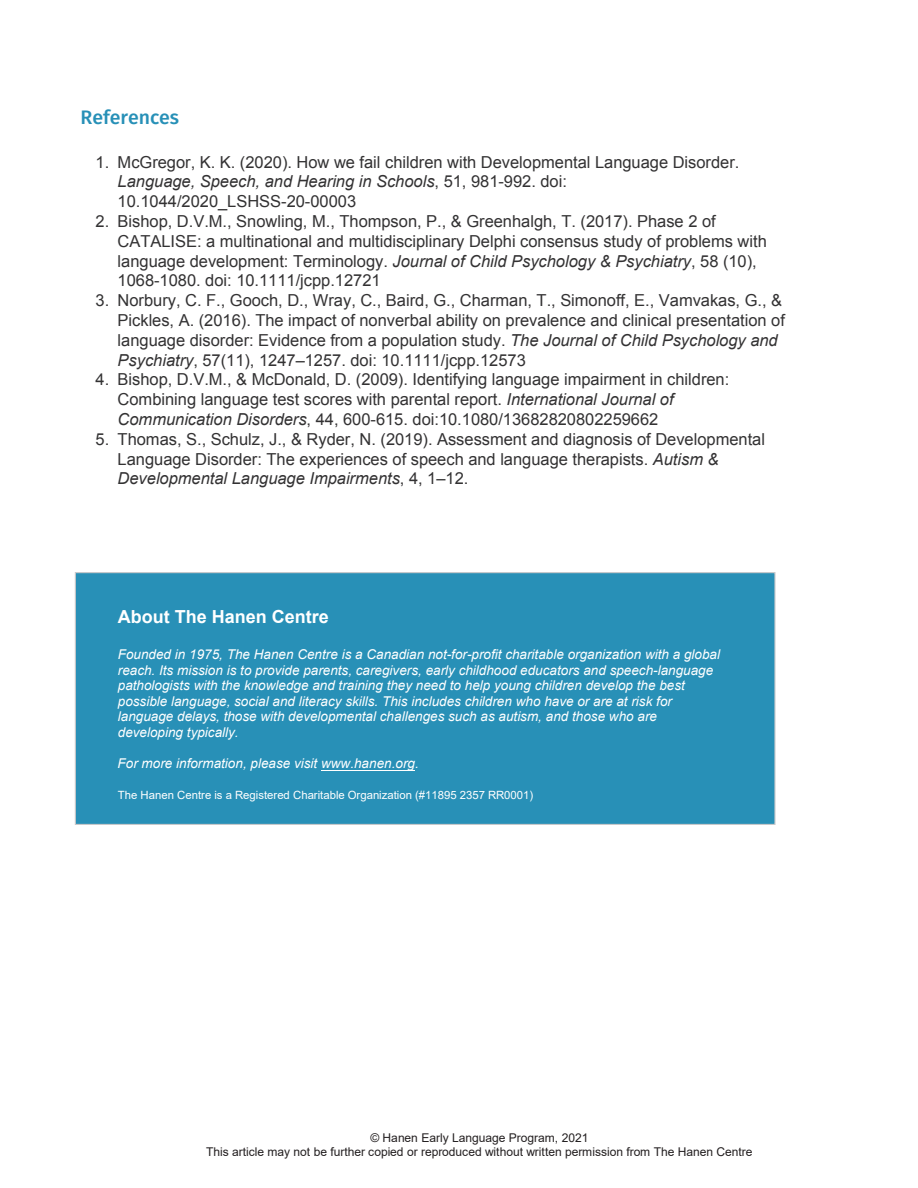
<style>
.page{position:relative;width:918px;height:1188px;background:#fff}
.page>*{position:absolute;margin:0;border:0;box-sizing:border-box;transform-origin:0 0}
.t1{font:500 19.5px "Fira Sans";color:#2790b7}
.t2{font:700 18px "Arial";color:#fff}
.t3{font:16.5px/19.8px "Arial";color:#333233}
.t4{font:italic 13.5px/15.6px "Arial";color:#fff}
.t5{font:12px/13.8px "Arial";letter-spacing:-.005em;color:#231f20;text-align:center}
.t6{font:11.4px "Arial";color:#fff}
.s1{font-style:italic}
</style>
<div class="page">
<div style="left:75px;top:572px;width:701px;height:253px;background:#2890b7;border:1px solid #c7c8ca"></div>
<hr style="left:322px;top:770px;width:93px;height:1px;background:#fff">
<p class="t1" style="left:81px;top:102px;width:100px">References</p>
<p class="t3" style="left:118px;top:152px;width:623px;text-indent:-22px">1. McGregor, K. K. (2020). How we fail children with Developmental Language Disorder.<br><span class="s1">Language, Speech, and Hearing in Schools</span>, 51, 981-992. doi:<br>10.1044/2020_LSHSS-20-00003</p>
<p class="t3" style="left:118px;top:211px;width:651px;text-indent:-22px">2. Bishop, D.V.M., Snowling, M., Thompson, P., &amp; Greenhalgh, T. (2017). Phase 2 of CATALISE: a multinational and multidisciplinary Delphi consensus study of problems with language development: Terminology. <span class="s1">Journal of Child Psychology &amp; Psychiatry</span>, 58 (10), 1068-1080. doi: 10.1111/jcpp.12721</p>
<p class="t3" style="left:118px;top:291px;width:669px;text-indent:-22px">3. Norbury, C. F., Gooch, D., Wray, C., Baird, G., Charman, T., Simonoff, E., Vamvakas, G., &amp; Pickles, A. (2016). The impact of nonverbal ability on prevalence and clinical presentation of language disorder: Evidence from a population study. <span class="s1">The Journal of Child Psychology and Psychiatry</span>, 57(11), 1247–1257. doi: 10.1111/jcpp.12573</p>
<p class="t3" style="left:118px;top:370px;width:613px;text-indent:-22px">4. Bishop, D.V.M., &amp; McDonald, D. (2009). Identifying language impairment in children:<br>Combining language test scores with parental report. <span class="s1">International Journal of<br>Communication Disorders</span>, 44, 600-615. doi:10.1080/13682820802259662</p>
<p class="t3" style="left:118px;top:429px;width:649px;text-indent:-22px">5. Thomas, S., Schulz, J., &amp; Ryder, N. (2019). Assessment and diagnosis of Developmental<br>Language Disorder: The experiences of speech and language therapists. <span class="s1">Autism &amp;<br>Developmental Language Impairments</span>, 4, 1–12.</p>
<p class="t2" style="left:118px;top:604px;width:213px">About The Hanen Centre</p>
<p class="t4" style="left:118px;top:647px;width:604px">Founded in 1975, The Hanen Centre is a Canadian not-for-profit charitable organization with a global reach. Its mission is to provide parents, caregivers, early childhood educators and speech-language pathologists with the knowledge and training they need to help young children develop the best possible language, social and literacy skills. This includes children who have or are at risk for language delays, those with developmental challenges such as autism, and those who are developing typically.</p>
<p class="t4" style="left:118px;top:756px;width:303px">For more information, please visit www.hanen.org.</p>
<p class="t6" style="left:118px;top:787px;width:417px">The Hanen Centre is a Registered Charitable Organization (#11895 2357 RR0001)</p>
<p class="t5" style="left:206px;top:1131px;width:548px">© Hanen Early Language Program, 2021<br>This article may not be further copied or reproduced without written permission from The Hanen Centre</p>
</div>
